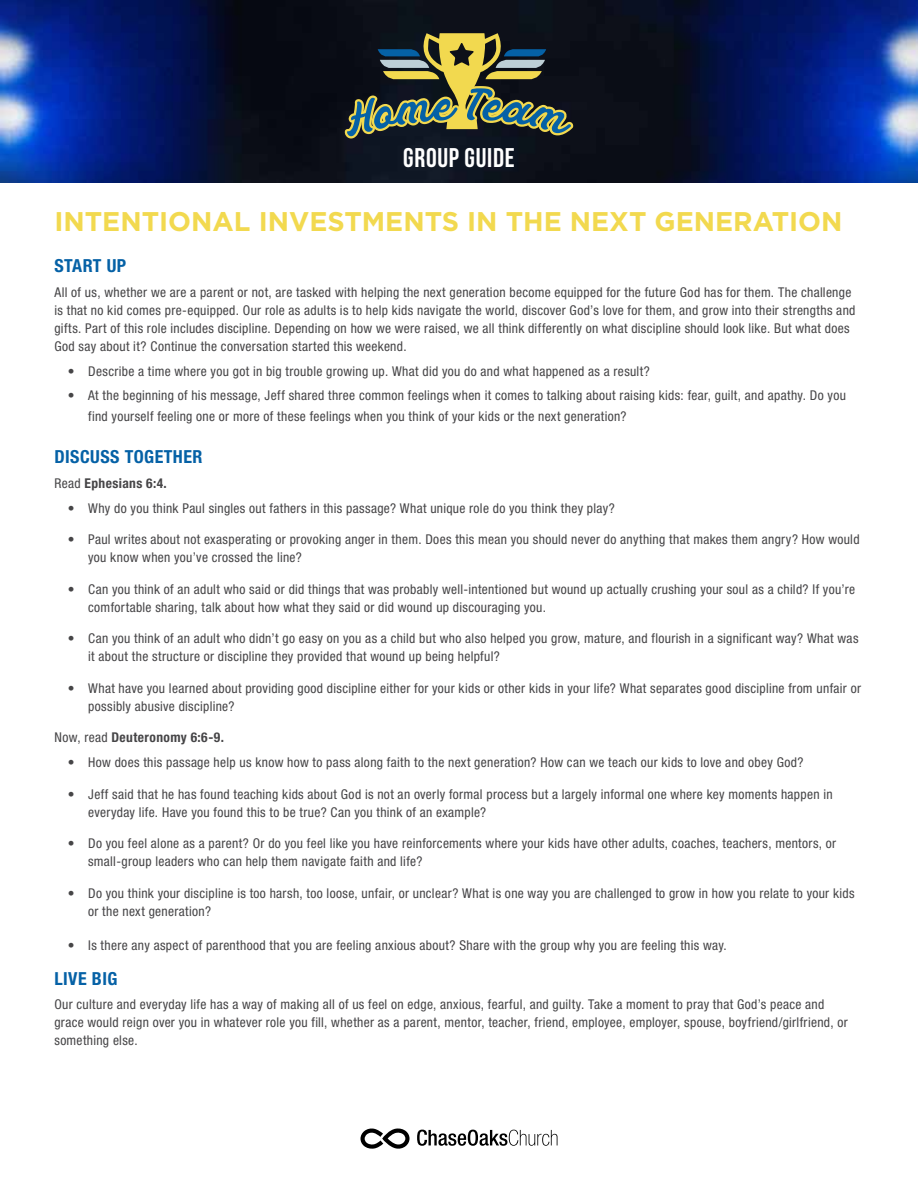
<style>
.page{position:relative;width:918px;height:1188px;background:#fff}
.page>*{position:absolute;margin:0;border:0;box-sizing:border-box;transform-origin:0 0}
.t1{font:700 27px "Gotham";color:#f2d94f}
.t2{font:700 27px "Bebas Neue";letter-spacing:.025em;color:#fff}
.t3{font:700 condensed 18px "Helvetica Neue LT Std";letter-spacing:.025em;color:#0561a6}
.t4{font:condensed 13.5px/18px "Helvetica Neue LT Std";letter-spacing:.025em;color:#464547}
.t5{font:700 condensed 13.5px "Helvetica Neue LT Std";letter-spacing:.03em;color:#464547}
.s1{font-weight:400}
</style>
<div class="page">
<img style="left:0;top:0;width:918px;height:182px">
<svg style="left:345px;top:33px;width:228px;height:106px;background:#4a533f"></svg>
<svg style="left:417px;top:1130px;width:140px;height:16px"></svg>
<svg style="left:361px;top:1128px;width:49px;height:21px"></svg>
<h1 class="t2" style="left:403px;top:143px;width:113px">GROUP GUIDE</h1>
<h1 class="t1" style="left:54px;top:206px;width:790px">INTENTIONAL INVESTMENTS IN THE NEXT GENERATION</h1>
<h2 class="t3" style="left:54px;top:255px;width:73px">START UP</h2>
<p class="t4" style="left:54px;top:283px;width:803px">All of us, whether we are a parent or not, are tasked with helping the next generation become equipped for the future God has for them. The challenge is that no kid comes pre-equipped. Our role as adults is to help kids navigate the world, discover God’s love for them, and grow into their strengths and gifts. Part of this role includes discipline. Depending on how we were raised, we all think differently on what discipline should look like. But what does God say about it? Continue the conversation started this weekend.</p>
<p class="t4" style="left:68px;top:362px;width:584px">• Describe a time where you got in big trouble growing up. What did you do and what happened as a result?</p>
<p class="t4" style="left:88px;top:385px;width:759px;line-height:21px;text-indent:-20px">• At the beginning of his message, Jeff shared three common feelings when it comes to talking about raising kids: fear, guilt, and apathy. Do you find yourself feeling one or more of these feelings when you think of your kids or the next generation?</p>
<h2 class="t3" style="left:54px;top:446px;width:150px">DISCUSS TOGETHER</h2>
<p class="t5" style="left:54px;top:475px;width:114px"><span class="s1">Read</span> Ephesians 6:4.</p>
<p class="t4" style="left:68px;top:499px;width:548px">• Why do you think Paul singles out fathers in this passage? What unique role do you think they play?</p>
<p class="t4" style="left:88px;top:531px;width:773px;text-indent:-20px">• Paul writes about not exasperating or provoking anger in them. Does this mean you should never do anything that makes them angry? How would you know when you’ve crossed the line?</p>
<p class="t4" style="left:88px;top:580px;width:768px;text-indent:-20px">• Can you think of an adult who said or did things that was probably well-intentioned but wound up actually crushing your soul as a child? If you’re comfortable sharing, talk about how what they said or did wound up discouraging you.</p>
<p class="t4" style="left:88px;top:630px;width:772px;text-indent:-20px">• Can you think of an adult who didn’t go easy on you as a child but who also helped you grow, mature, and flourish in a significant way? What was it about the structure or discipline they provided that wound up being helpful?</p>
<p class="t4" style="left:88px;top:679px;width:774px;text-indent:-20px">• What have you learned about providing good discipline either for your kids or other kids in your life? What separates good discipline from unfair or possibly abusive discipline?</p>
<p class="t5" style="left:54px;top:729px;width:171px"><span class="s1">Now, read</span> Deuteronomy 6:6-9.</p>
<p class="t4" style="left:68px;top:753px;width:737px">• How does this passage help us know how to pass along faith to the next generation? How can we teach our kids to love and obey God?</p>
<p class="t4" style="left:88px;top:785px;width:746px;text-indent:-20px">• Jeff said that he has found teaching kids about God is not an overly formal process but a largely informal one where key moments happen in everyday life. Have you found this to be true? Can you think of an example?</p>
<p class="t4" style="left:88px;top:834px;width:750px;text-indent:-20px">• Do you feel alone as a parent? Or do you feel like you have reinforcements where your kids have other adults, coaches, teachers, mentors, or small-group leaders who can help them navigate faith and life?</p>
<p class="t4" style="left:88px;top:884px;width:768px;text-indent:-20px">• Do you think your discipline is too harsh, too loose, unfair, or unclear? What is one way you are challenged to grow in how you relate to your kids or the next generation?</p>
<p class="t4" style="left:68px;top:936px;width:660px">• Is there any aspect of parenthood that you are feeling anxious about? Share with the group why you are feeling this way.</p>
<h2 class="t3" style="left:54px;top:967px;width:65px">LIVE BIG</h2>
<p class="t4" style="left:54px;top:996px;width:795px">Our culture and everyday life has a way of making all of us feel on edge, anxious, fearful, and guilty. Take a moment to pray that God’s peace and grace would reign over you in whatever role you fill, whether as a parent, mentor, teacher, friend, employee, employer, spouse, boyfriend/girlfriend, or something else.</p>
</div>
